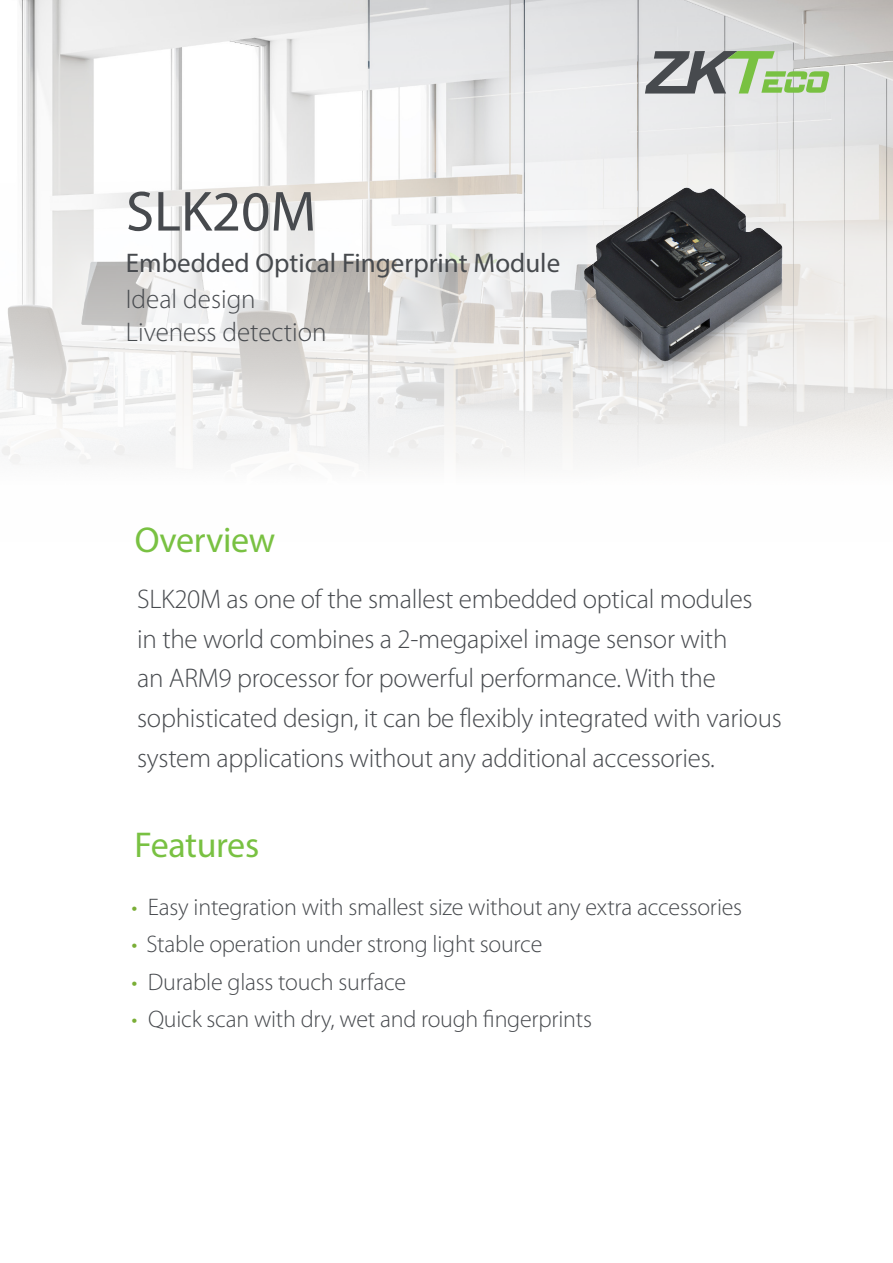
<style>
.page{position:relative;width:893px;height:1263px;background:#fff}
.page>*{position:absolute;margin:0;border:0;box-sizing:border-box;transform-origin:0 0}
.t1{font:57px "Myriad Pro";color:#474a4e}
.t2{font:36px "Myriad Pro";letter-spacing:-.01em;color:#79c142}
.t3{font:300 27px/39.8px "Myriad Pro";letter-spacing:-.01em;color:#474a4e}
.t4{font:27px "Myriad Pro";color:#474a4e}
.t5{font:300 24px "Myriad Pro";letter-spacing:-.01em;color:#474a4e}
.s1{color:#7aae36}
</style>
<div class="page">
<img style="left:0;top:0;width:893px;height:467px">
<svg style="left:645px;top:51px;width:184px;height:43px;background:#a7b69f"></svg>
<img style="left:564px;top:182px;width:236px;height:224px">
<h1 class="t1" style="left:126px;top:176px;width:192px">SLK20M</h1>
<p class="t4" style="left:126px;top:246px;width:436px">Embedded Optical Fingerprint Module</p>
<p class="t3" style="left:126px;top:283px;width:202px;line-height:33px">Ideal design<br>Liveness detection</p>
<h2 class="t2" style="left:135px;top:518px;width:142px">Overview</h2>
<p class="t3" style="left:137px;top:579px;width:646px">SLK20M as one of the smallest embedded optical modules<br>in the world combines a 2-megapixel image sensor with<br>an ARM9 processor for powerful performance. With the sophisticated design, it can be flexibly integrated with various system applications without any additional accessories.</p>
<h2 class="t2" style="left:135px;top:823px;width:126px">Features</h2>
<p class="t5" style="left:131px;top:893px;width:612px"><span class="s1">•</span> Easy integration with smallest size without any extra accessories</p>
<p class="t5" style="left:131px;top:930px;width:412px"><span class="s1">•</span> Stable operation under strong light source</p>
<p class="t5" style="left:131px;top:967px;width:276px"><span class="s1">•</span> Durable glass touch surface</p>
<p class="t5" style="left:131px;top:1004px;width:462px"><span class="s1">•</span> Quick scan with dry, wet and rough fingerprints</p>
</div>
